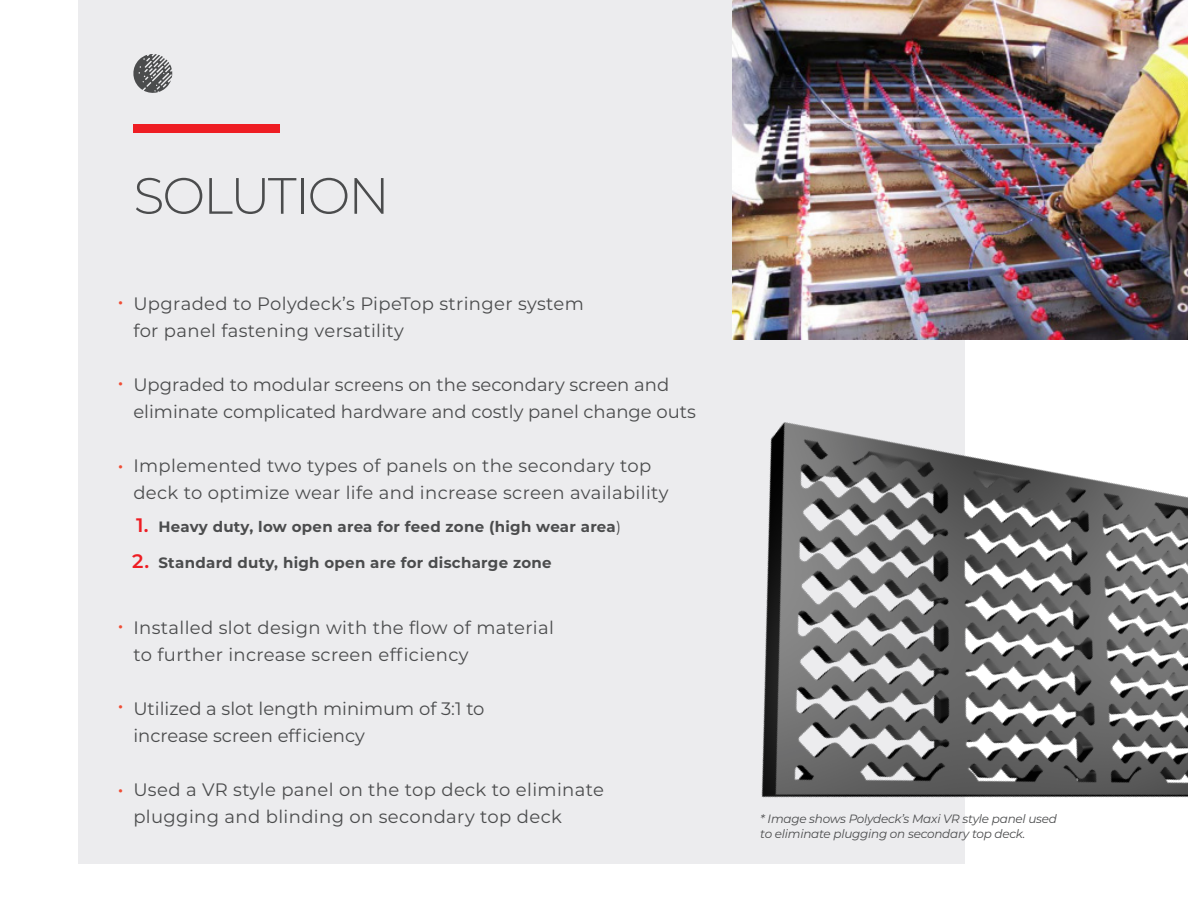
<style>
.page{position:relative;width:1188px;height:918px;background:#fff}
.page>*{position:absolute;margin:0;border:0;box-sizing:border-box;transform-origin:0 0}
._2017_Header{font:300 51px "Montserrat";letter-spacing:-.04em;color:#4b4c4d}
.Headings{font:600 19.5px "Montserrat";color:#ee1d23}
.t1{font:18px/27px "Montserrat";letter-spacing:.02em;color:#4b4c4d}
.t2{font:18px/27px "Montserrat";color:#4b4c4d}
.t3{font:700 15px "Montserrat";letter-spacing:.02em;color:#4b4c4d}
.t4{font:600 15px "Montserrat";color:#ef4d35}
.t5{font:italic 12px/15px "Montserrat";letter-spacing:-.02em;color:#4b4c4d}
.s1{font-weight:400}
</style>
<div class="page">
<div style="left:78px;top:0;width:886px;height:864px;background:#ececee"></div>
<div style="left:133px;top:124px;width:147px;height:9px;background:#ee1d23"></div>
<svg style="left:133px;top:54px;width:39px;height:39px"></svg>
<img style="left:733px;top:0;width:455px;height:339px">
<img style="left:761px;top:366px;width:427px;height:485px">
<p class="_2017_Header" style="left:133px;top:161px;width:258px">SOLUTION</p>
<p class="t4" style="left:118px;top:291px;width:7px">•</p>
<p class="t4" style="left:118px;top:372px;width:7px">•</p>
<p class="t4" style="left:118px;top:455px;width:7px">•</p>
<p class="t1" style="left:133px;top:289px;width:452px">Upgraded to Polydeck’s PipeTop stringer system for panel fastening versatility</p>
<p class="t2" style="left:133px;top:370px;width:564px">Upgraded to modular screens on the secondary screen and eliminate complicated hardware and costly panel change outs</p>
<p class="t1" style="left:133px;top:451px;width:537px">Implemented two types of panels on the secondary top deck to optimize wear life and increase screen availability</p>
<p class="Headings" style="left:136px;top:512px;width:14px">1.</p>
<p class="Headings" style="left:132px;top:547px;width:18px">2.</p>
<p class="t3" style="left:158px;top:516px;width:464px">Heavy duty, low open area for feed zone (high wear area<span class="s1">)</span></p>
<p class="t3" style="left:158px;top:552px;width:395px">Standard duty, high open are for discharge zone</p>
<p class="t4" style="left:118px;top:615px;width:7px">•</p>
<p class="t4" style="left:118px;top:695px;width:7px">•</p>
<p class="t4" style="left:118px;top:779px;width:7px">•</p>
<p class="t1" style="left:133px;top:613px;width:422px">Installed slot design with the flow of material</p>
<p class="t1" style="left:133px;top:640px;width:337px">to further increase screen efficiency</p>
<p class="t2" style="left:133px;top:694px;width:353px">Utilized a slot length minimum of 3:1 to increase screen efficiency</p>
<p class="t1" style="left:133px;top:775px;width:472px">Used a VR style panel on the top deck to eliminate plugging and blinding on secondary top deck</p>
<p class="t5" style="left:760px;top:811px;width:298px">* Image shows Polydeck’s Maxi VR style panel used to eliminate plugging on secondary top deck.</p>
</div>
